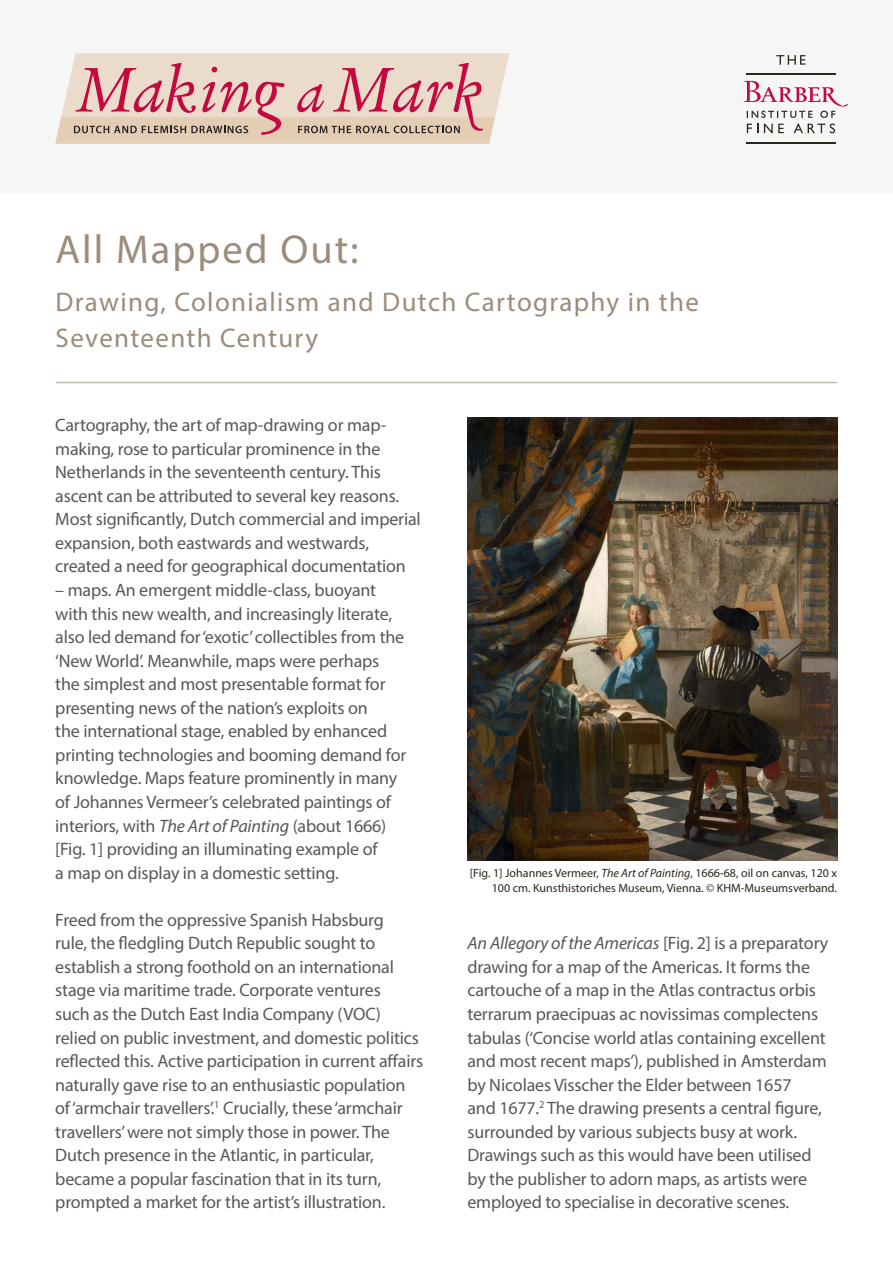
<style>
.page{position:relative;width:893px;height:1263px;background:#fff}
.page>*{position:absolute;margin:0;border:0;box-sizing:border-box;transform-origin:0 0}
.t1{font:40.5px "Myriad Pro";letter-spacing:.05em;color:#9b8c7c}
.t2{font:27px/36px "Myriad Pro";letter-spacing:.05em;color:#9b8c7c}
.t3{font:18px/23.5px "Myriad Pro";letter-spacing:-.01em;color:#57585a}
.t4{font:12px/14.4px "Myriad Pro";color:#2c261b;text-align:right}
.s1{font-style:italic}
</style>
<div class="page">
<img style="left:468px;top:418px;width:370px;height:442px">
<div style="left:0;top:0;width:893px;height:193px;background:#f6f6f6"></div>
<svg style="left:776px;top:55px;width:29px;height:10px"></svg>
<svg style="left:744px;top:81px;width:104px;height:37px"></svg>
<svg style="left:747px;top:124px;width:11px;height:9px"></svg>
<svg style="left:764px;top:124px;width:20px;height:9px"></svg>
<svg style="left:794px;top:124px;width:41px;height:9px"></svg>
<hr style="left:746px;top:143px;width:90px;height:1px;background:#2c261b">
<hr style="left:746px;top:73px;width:90px;height:1px;background:#2c261b">
<svg style="left:55px;top:53px;width:454px;height:91px;background:#e0bcb3"></svg>
<hr style="left:56px;top:382px;width:781px;height:1px;background:#bebbaf">
<p class="t1" style="left:56px;top:224px;width:304px">All Mapped Out:</p>
<p class="t2" style="left:56px;top:284px;width:645px">Drawing, Colonialism and Dutch Cartography in the<br>Seventeenth Century</p>
<p class="t3" style="left:55px;top:413px;width:367px">Cartography, the art of map-drawing or map&shy;making, rose to particular prominence in the Netherlands in the seventeenth century. This ascent can be attributed to several key reasons.<br>Most significantly, Dutch commercial and imperial expansion, both eastwards and westwards, created a need for geographical documentation</p>
<p class="t3" style="left:55px;top:578px;width:353px">– maps. An emergent middle-class, buoyant with this new wealth, and increasingly literate, also led demand for ‘exotic’ collectibles from the ‘New World’. Meanwhile, maps were perhaps the simplest and most presentable format for presenting news of the nation’s exploits on<br>the international stage, enabled by enhanced printing technologies and booming demand for knowledge. Maps feature prominently in many of Johannes Vermeer’s celebrated paintings of interiors, with <span class="s1">The Art of Painting</span> (about 1666) [Fig. 1] providing an illuminating example of<br>a map on display in a domestic setting.</p>
<p class="t3" style="left:55px;top:908px;width:369px">Freed from the oppressive Spanish Habsburg<br>rule, the fledgling Dutch Republic sought to establish a strong foothold on an international stage via maritime trade. Corporate ventures<br>such as the Dutch East India Company (VOC) relied on public investment, and domestic politics reflected this. Active participation in current affairs naturally gave rise to an enthusiastic population of ‘armchair travellers’.<sup>1</sup> Crucially, these ‘armchair travellers’ were not simply those in power. The Dutch presence in the Atlantic, in particular, became a popular fascination that in its turn, prompted a market for the artist’s illustration.</p>
<p class="t4" style="left:470px;top:866px;width:369px">[Fig. 1] Johannes Vermeer, <span class="s1">The Art of Painting</span>, 1666-68, oil on canvas, 120 x<br>100 cm. Kunsthistoriches Museum, Vienna. © KHM-Museumsverband.</p>
<p class="t3" style="left:467px;top:931px;width:362px"><span class="s1">An Allegory of the Americas</span> [Fig. 2] is a preparatory drawing for a map of the Americas. It forms the cartouche of a map in the Atlas contractus orbis terrarum praecipuas ac novissimas complectens tabulas (‘Concise world atlas containing excellent and most recent maps’), published in Amsterdam by Nicolaes Visscher the Elder between 1657<br>and 1677.<sup>2</sup> The drawing presents a central figure, surrounded by various subjects busy at work.<br>Drawings such as this would have been utilised by the publisher to adorn maps, as artists were employed to specialise in decorative scenes.</p>
</div>
